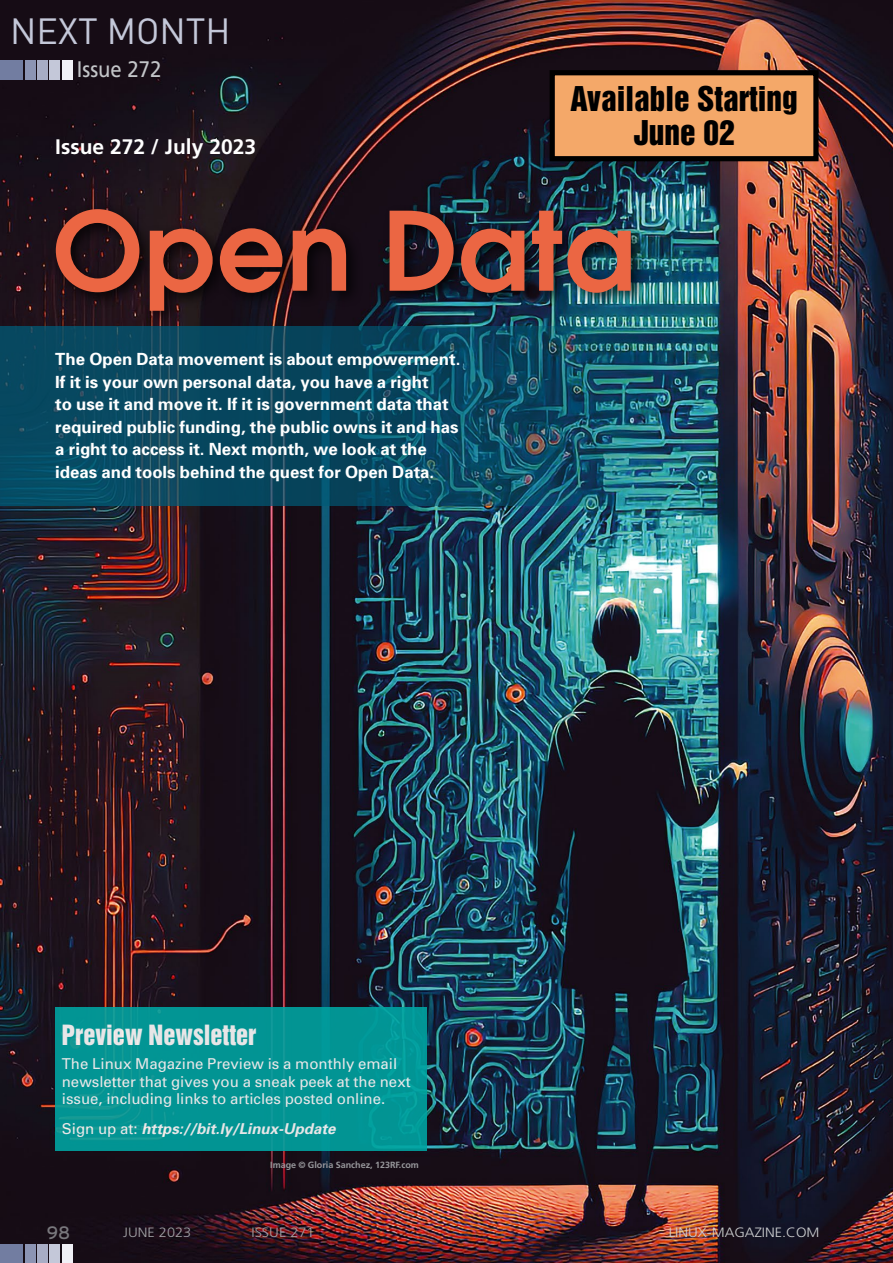
<style>
.page{position:relative;width:893px;height:1263px;background:#fff}
.page>*{position:absolute;margin:0;border:0;box-sizing:border-box;transform-origin:0 0}
.t1{font:600 120px "Avant Garde Gothic Itc T";color:#eb6643}
.t2{font:36px "DIN";color:#c4c8d9}
.t3{font:31.2px/33.8px "Helvetica Inserat";color:#000;text-align:center}
.t4{font:25.5px "Helvetica Inserat";color:#fff;scale:.95 1}
.t5{font:22.5px "Frutiger";color:#c3c5c8;scale:.9 1}
.t6{font:700 21px "Frutiger";color:#fff}
.t7{font:18px "Interstate";color:#79787d}
.t8{font:700 16.8px/22.5px "Univers";color:#fff}
.t9{font:15px/17.2px "Univers";color:#fff}
.t10{font:italic 700 15px "Univers";color:#fff}
.t11{font:300 13.5px "Frutiger";color:#ced0d2;scale:1.08 1}
.t12{font:300 13.5px "Frutiger";color:#a3a3a7;scale:1.08 1}
.t13{font:700 9px "Frutiger";color:#98989c}
.s1{font-weight:400;font-style:normal}
</style>
<div class="page">
<img style="left:0;top:0;width:893px;height:1263px">
<div style="left:55px;top:1008px;width:372px;height:143px;background:#029494"></div>
<div style="left:552px;top:73px;width:264px;height:86px;background:#f4a869"></div>
<div style="left:550px;top:70px;width:269px;height:91px;border:5px solid #000"></div>
<svg style="left:0;top:326px;width:669px;height:180px;background:#0d4e65"></svg>
<div style="left:49px;top:203px;width:599px;height:124px;background:#000;opacity:.75"></div>
<div style="left:0;top:1244px;width:23px;height:19px;background:#727da1"></div>
<div style="left:38px;top:1244px;width:10px;height:19px;background:#a8adc5"></div>
<div style="left:63px;top:1244px;width:10px;height:19px;background:#f0f0f6"></div>
<div style="left:25px;top:1244px;width:10px;height:19px;background:#8c94b3"></div>
<div style="left:50px;top:1244px;width:10px;height:19px;background:#c4c8d9"></div>
<div style="left:0;top:61px;width:23px;height:19px;background:#727da1"></div>
<div style="left:38px;top:61px;width:10px;height:19px;background:#a8adc5"></div>
<div style="left:63px;top:61px;width:10px;height:19px;background:#f0f0f6"></div>
<div style="left:25px;top:61px;width:10px;height:19px;background:#8c94b3"></div>
<div style="left:50px;top:61px;width:10px;height:19px;background:#c4c8d9"></div>
<h2 class="t2" style="left:10px;top:9px;width:222px">NEXT MONTH</h2>
<h3 class="t5" style="left:77px;top:56px;width:95px">Issue 272</h3>
<p class="t6" style="left:55px;top:134px;width:202px">Issue 272 / July 2023</p>
<p class="t3" style="left:570px;top:82px;width:229px">Available Starting<br>June 02</p>
<p class="t1" style="left:52px;top:181px;width:587px">Open Data</p>
<p class="t8" style="left:55px;top:348px;width:407px">The Open Data movement is about empowerment.<br>If it is your own personal data, you have a right<br>to use it and move it. If it is government data that required public funding, the public owns it and has a right to access it. Next month, we look at the ideas and tools behind the quest for Open Data.</p>
<h3 class="t4" style="left:62px;top:1020px;width:206px">Preview Newsletter</h3>
<p class="t9" style="left:62px;top:1055px;width:350px">The Linux Magazine Preview is a monthly email newsletter that gives you a sneak peek at the next issue, including links to articles posted online.</p>
<p class="t10" style="left:62px;top:1119px;width:275px"><span class="s1">Sign up at:</span> https://bit.ly/Linux-Update</p>
<p class="t7" style="left:47px;top:1222px;width:25px">98</p>
<p class="t13" style="left:270px;top:1159px;width:150px">Image © Gloria Sanchez, 123RF.com</p>
<p class="t12" style="left:123px;top:1224px;width:65px">JUNE 2023</p>
<p class="t12" style="left:251px;top:1224px;width:60px">ISSUE 271</p>
<p class="t11" style="left:669px;top:1224px;width:141px">LINUX-MAGAZINE.COM</p>
</div>
